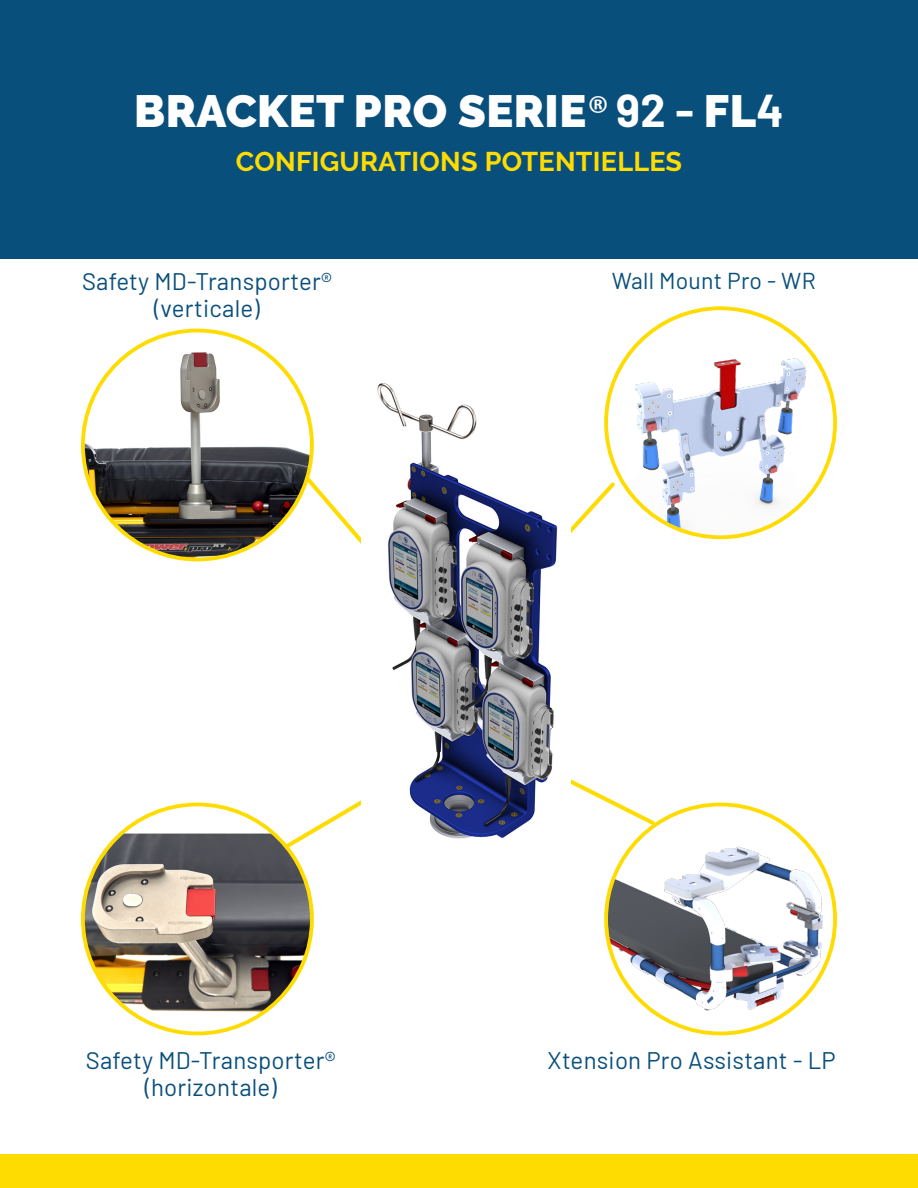
<style>
.page{position:relative;width:918px;height:1188px;background:#fff}
.page>*{position:absolute;margin:0;border:0;box-sizing:border-box;transform-origin:0 0}
.Titre_1{font:900 45px "Raleway";letter-spacing:.01em;color:#fff}
.Subtitle_Yellow{font:700 27px "Raleway";letter-spacing:.01em;color:#ffdc01}
.Bubble_name{font:24px "Barlow";letter-spacing:.01em;color:#094f7b}
.Bubble_name-2{font:22.95px "Barlow";letter-spacing:.01em;color:#094f7b}
.s1{font-family:"Calibri";font-weight:400}
.s2{font-family:"Barlow";font-weight:700}
</style>
<div class="page">
<svg style="left:571px;top:779px;width:87px;height:49px"></svg>
<div style="left:0;top:0;width:918px;height:258px;background:#094f7b"></div>
<div style="left:0;top:1154px;width:918px;height:34px;background:#ffdc01"></div>
<svg style="left:297px;top:469px;width:64px;height:75px"></svg>
<svg style="left:571px;top:489px;width:35px;height:45px"></svg>
<svg style="left:273px;top:800px;width:88px;height:34px"></svg>
<img style="left:83px;top:331px;width:229px;height:229px;border-radius:114px">
<img style="left:83px;top:834px;width:229px;height:186px">
<img style="left:606px;top:337px;width:229px;height:200px">
<img style="left:606px;top:804px;width:229px;height:229px;border-radius:114px">
<img style="left:377px;top:383px;width:181px;height:456px">
<p class="Titre_1" style="left:134px;top:85px;width:651px">BRACKET PRO SERIE<span class="s1">®</span><span class="s2">92 -</span> FL<span class="s2">4</span></p>
<p class="Subtitle_Yellow" style="left:236px;top:146px;width:448px">CONFIGURATIONS POTENTIELLES</p>
<p class="Bubble_name" style="left:82px;top:264px;width:251px">Safety MD-Transporter®</p>
<p class="Bubble_name" style="left:154px;top:291px;width:107px">(verticale)</p>
<p class="Bubble_name-2" style="left:612px;top:264px;width:205px">Wall Mount Pro - WR</p>
<p class="Bubble_name" style="left:86px;top:1043px;width:251px">Safety MD-Transporter®</p>
<p class="Bubble_name" style="left:145px;top:1070px;width:134px">(horizontale)</p>
<p class="Bubble_name" style="left:548px;top:1043px;width:290px">Xtension Pro Assistant - LP</p>
</div>
